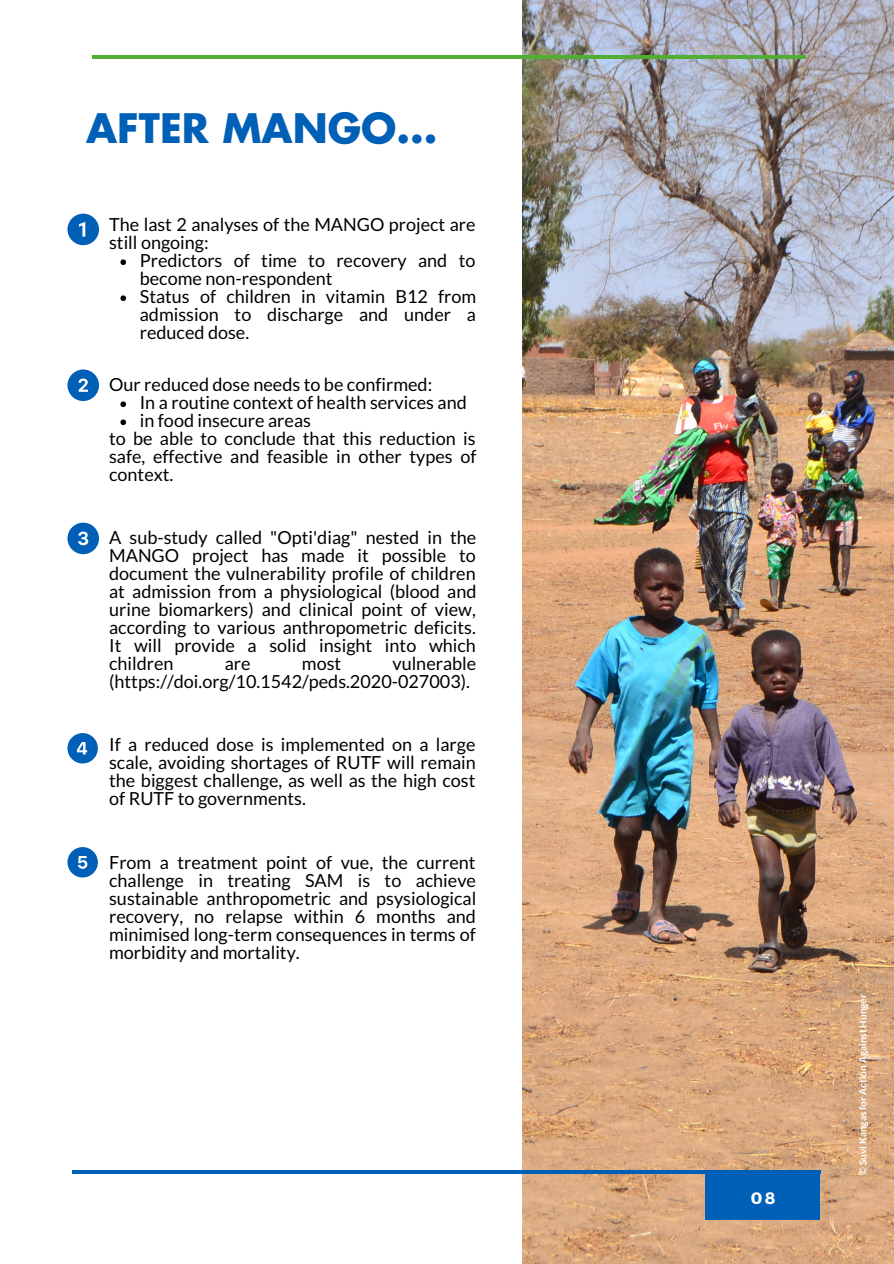
<style>
.page{position:relative;width:894px;height:1264px;background:#fff}
.page>*{position:absolute;margin:0;border:0;box-sizing:border-box;transform-origin:0 0}
.t1{font:700 39.75px "Futura LT Pro";color:#005fb6}
.t2{font:18px/18px "Lato";color:#000;text-align:justify}
.t3{font:700 16.5px "Montserrat";color:#fff}
.t4{font:700 9.9px "Lato";color:#fff}
</style>
<div class="page">
<img style="left:522px;top:0;width:371px;height:1263px">
<hr style="left:92px;top:55px;width:713px;height:4px;background:#52ae32">
<hr style="left:72px;top:1170px;width:748px;height:3px;background:#005fb6">
<svg style="left:67px;top:214px;width:32px;height:31px"></svg>
<svg style="left:67px;top:369px;width:32px;height:32px"></svg>
<svg style="left:67px;top:522px;width:32px;height:32px"></svg>
<svg style="left:67px;top:847px;width:31px;height:30px"></svg>
<svg style="left:67px;top:733px;width:31px;height:30px"></svg>
<svg style="left:120px;top:401px;width:6px;height:6px"></svg>
<svg style="left:120px;top:419px;width:6px;height:6px"></svg>
<svg style="left:120px;top:259px;width:6px;height:6px"></svg>
<svg style="left:120px;top:295px;width:6px;height:6px"></svg>
<div style="left:704px;top:1173px;width:115px;height:46px;background:#005fb6"></div>
<p class="t1" style="left:86px;top:110px;width:352px">AFTER MANGO...</p>
<p class="t2" style="left:109px;top:215px;width:368px">The last 2 analyses of the MANGO project are still ongoing:</p>
<p class="t2" style="left:140px;top:251px;width:337px">Predictors of time to recovery and to become non-respondent</p>
<p class="t2" style="left:140px;top:287px;width:338px">Status of children in vitamin B12 from admission to discharge and under a reduced dose.</p>
<p class="t2" style="left:109px;top:375px;width:324px">Our reduced dose needs to be confirmed:</p>
<p class="t2" style="left:140px;top:393px;width:328px">In a routine context of health services and</p>
<p class="t2" style="left:140px;top:411px;width:173px">in food insecure areas</p>
<p class="t2" style="left:109px;top:429px;width:369px">to be able to conclude that this reduction is safe, effective and feasible in other types of context.</p>
<p class="t2" style="left:109px;top:528px;width:369px">A sub-study called "Opti'diag" nested in the MANGO project has made it possible to document the vulnerability profile of children at admission from a physiological (blood and urine biomarkers) and clinical point of view, according to various anthropometric deficits.<br>It will provide a solid insight into which children</p>
<p class="t2" style="left:109px;top:654px;width:368px;text-indent:283px">vulnerable (https://doi.org/10.1542/peds.2020-027003).</p>
<p class="t2" style="left:225px;top:654px;width:27px">are</p>
<p class="t2" style="left:302px;top:654px;width:41px">most</p>
<p class="t2" style="left:109px;top:734px;width:368px">If a reduced dose is implemented on a large scale, avoiding shortages of RUTF will remain the biggest challenge, as well as the high cost of RUTF to governments.</p>
<p class="t2" style="left:109px;top:853px;width:368px">From a treatment point of vue, the current challenge in treating SAM is to achieve sustainable anthropometric and psysiological recovery, no relapse within 6 months and minimised long-term consequences in terms of morbidity and mortality.</p>
<p class="t3" style="left:750px;top:1187px;width:26px">08</p>
<p class="t4" style="left:856px;top:1174px;width:182px;rotate:-90deg">© Suvi Kangas for Action Against Hunger</p>
</div>
